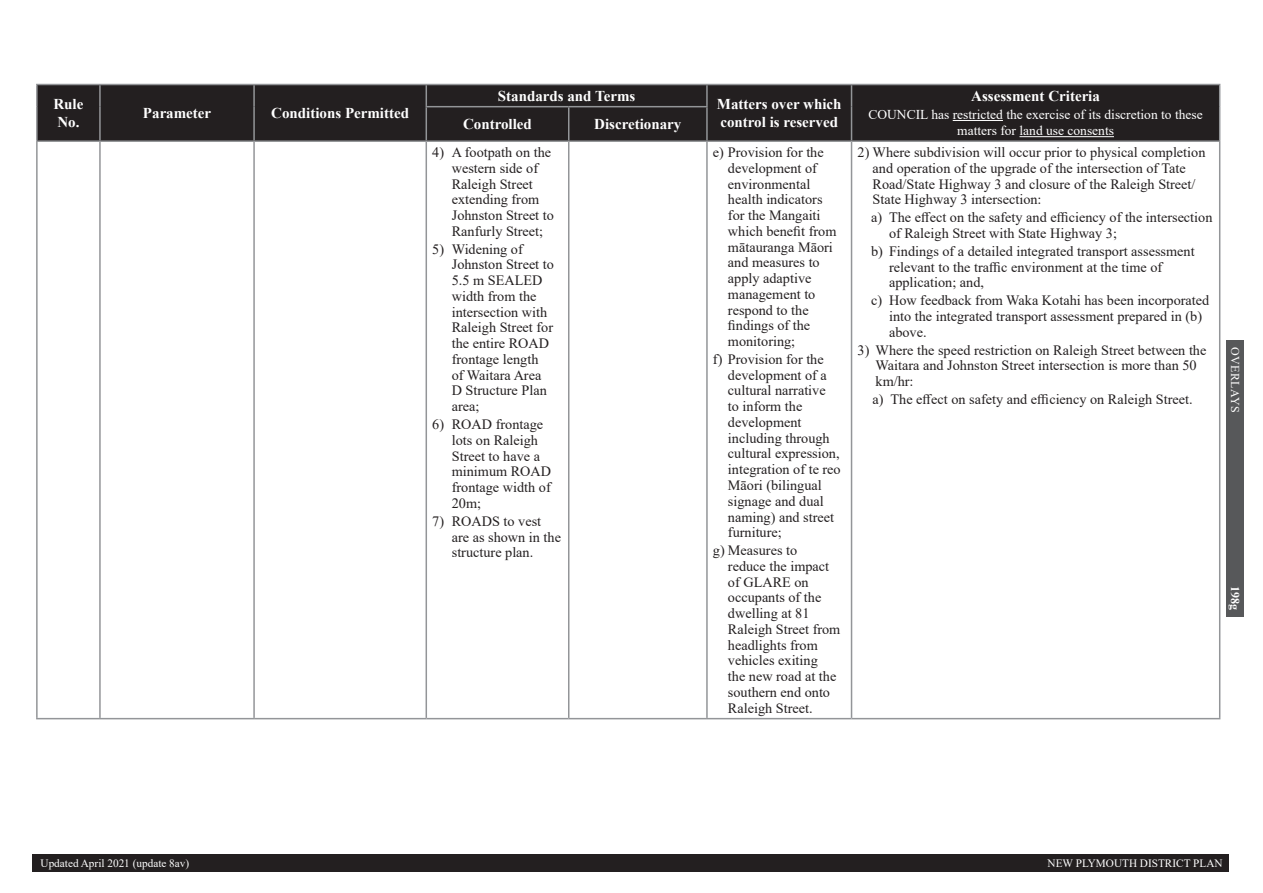
<style>
.page{position:relative;width:1263px;height:893px;background:#fff}
.page>*{position:absolute;margin:0;border:0;box-sizing:border-box;transform-origin:0 0}
.Table_text{font:700 15px/18px "Times New Roman";color:#fff}
._2__Assessment_crite{font:14.25px/15.8px "Times New Roman";color:#231f20}
.Rule_table_text_inde{font:14.25px/15.8px "Times New Roman";color:#231f20}
.Table_text-2{font:13.5px/16.2px "Times New Roman";color:#fff;text-align:center}
.t1{font:12px "Times New Roman";letter-spacing:.035em;color:#fff}
.t2{font:700 12px "Times New Roman";color:#fff}
.Body_Text{font:11.25px "Times New Roman";color:#fff}
</style>
<div class="page">
<div style="left:1227px;top:340px;width:17px;height:277px;background:#57585a"></div>
<div style="left:33px;top:855px;width:1196px;height:17px;background:#231f20"></div>
<div style="left:38px;top:85px;width:1181px;height:55px;background:#231f20"></div>
<hr style="left:36px;top:84px;width:64px;height:1px;background:#939598">
<hr style="left:36px;top:85px;width:2px;height:22px;background:#939598">
<hr style="left:100px;top:84px;width:154px;height:1px;background:#939598">
<hr style="left:99px;top:85px;width:2px;height:22px;background:#939598">
<hr style="left:254px;top:84px;width:172px;height:1px;background:#939598">
<hr style="left:253px;top:85px;width:2px;height:22px;background:#939598">
<hr style="left:426px;top:84px;width:143px;height:1px;background:#939598">
<hr style="left:425px;top:85px;width:2px;height:21px;background:#939598">
<hr style="left:569px;top:84px;width:138px;height:1px;background:#939598">
<hr style="left:707px;top:84px;width:144px;height:1px;background:#939598">
<hr style="left:706px;top:85px;width:2px;height:21px;background:#939598">
<hr style="left:851px;top:84px;width:369px;height:1px;background:#939598">
<svg style="left:851px;top:85px;width:1px;height:22px"></svg>
<svg style="left:1219px;top:85px;width:1px;height:22px"></svg>
<hr style="left:36px;top:107px;width:2px;height:33px;background:#939598">
<hr style="left:99px;top:107px;width:2px;height:33px;background:#939598">
<hr style="left:253px;top:107px;width:2px;height:33px;background:#939598">
<hr style="left:425px;top:106px;width:144px;height:1px;background:#939598">
<hr style="left:425px;top:107px;width:2px;height:33px;background:#939598">
<hr style="left:569px;top:106px;width:139px;height:1px;background:#939598">
<hr style="left:568px;top:107px;width:1px;height:33px;background:#939598">
<hr style="left:706px;top:107px;width:2px;height:33px;background:#939598">
<hr style="left:851px;top:107px;width:1px;height:33px;background:#939598">
<hr style="left:1219px;top:107px;width:1px;height:33px;background:#939598">
<hr style="left:569px;top:140px;width:138px;height:2px;background:#939598">
<hr style="left:707px;top:140px;width:144px;height:2px;background:#939598">
<hr style="left:706px;top:142px;width:2px;height:576px;background:#939598">
<hr style="left:851px;top:142px;width:1px;height:576px;background:#939598">
<hr style="left:707px;top:718px;width:144px;height:1px;background:#939598">
<hr style="left:99px;top:142px;width:2px;height:576px;background:#939598">
<hr style="left:253px;top:142px;width:2px;height:576px;background:#939598">
<hr style="left:425px;top:142px;width:2px;height:576px;background:#939598">
<hr style="left:568px;top:142px;width:1px;height:576px;background:#939598">
<hr style="left:100px;top:718px;width:154px;height:1px;background:#939598">
<hr style="left:254px;top:718px;width:172px;height:1px;background:#939598">
<hr style="left:426px;top:718px;width:143px;height:1px;background:#939598">
<hr style="left:569px;top:718px;width:138px;height:1px;background:#939598">
<hr style="left:851px;top:718px;width:369px;height:1px;background:#939598">
<hr style="left:36px;top:140px;width:64px;height:2px;background:#939598">
<hr style="left:100px;top:140px;width:154px;height:2px;background:#939598">
<hr style="left:254px;top:140px;width:172px;height:2px;background:#939598">
<hr style="left:426px;top:140px;width:143px;height:2px;background:#939598">
<hr style="left:851px;top:140px;width:369px;height:2px;background:#939598">
<hr style="left:1219px;top:142px;width:1px;height:576px;background:#939598">
<hr style="left:36px;top:142px;width:2px;height:576px;background:#939598">
<hr style="left:36px;top:718px;width:64px;height:1px;background:#939598">
<hr style="left:953px;top:120px;width:50px;height:1px;background:#fff">
<hr style="left:1019px;top:136px;width:95px;height:1px;background:#fff">
<p class="Table_text" style="left:53px;top:94px;width:31px">Rule<br>No.</p>
<p class="Table_text" style="left:143px;top:103px;width:70px">Parameter</p>
<p class="Table_text" style="left:271px;top:103px;width:139px">Conditions Permitted</p>
<p class="Table_text" style="left:498px;top:86px;width:139px">Standards and Terms</p>
<p class="Table_text" style="left:463px;top:115px;width:70px">Controlled</p>
<p class="Table_text" style="left:594px;top:115px;width:89px">Discretionary</p>
<p class="_2__Assessment_crite" style="left:452px;top:144px;width:104px;text-indent:-20px">4) A footpath on the western side of<br>Raleigh Street extending from<br>Johnston Street to<br>Ranfurly Street;</p>
<p class="_2__Assessment_crite" style="left:452px;top:241px;width:104px;text-indent:-20px">5) Widening of<br>Johnston Street to<br>5.5 m SEALED width from the intersection with<br>Raleigh Street for the entire ROAD frontage length<br>of Waitara Area<br>D Structure Plan area;</p>
<p class="_2__Assessment_crite" style="left:452px;top:416px;width:101px;text-indent:-20px">6) ROAD frontage lots on Raleigh<br>Street to have a minimum ROAD frontage width of<br>20m;</p>
<p class="_2__Assessment_crite" style="left:452px;top:513px;width:111px;text-indent:-20px">7) ROADS to vest are as shown in the structure plan.</p>
<p class="Table_text" style="left:717px;top:94px;width:126px">Matters over which control is reserved</p>
<p class="_2__Assessment_crite" style="left:728px;top:144px;width:110px;text-indent:-15px">e) Provision for the development of environmental health indicators for the Mangaiti which benefit from mātauranga Māori and measures to apply adaptive management to respond to the findings of the monitoring;</p>
<p class="_2__Assessment_crite" style="left:728px;top:351px;width:114px;text-indent:-15px">f) Provision for the development of a cultural narrative<br>to inform the development including through cultural expression, integration of te reo<br>Māori (bilingual signage and dual naming) and street furniture;</p>
<p class="_2__Assessment_crite" style="left:728px;top:542px;width:114px;text-indent:-15px">g) Measures to<br>reduce the impact of GLARE on occupants of the dwelling at 81<br>Raleigh Street from headlights from vehicles exiting<br>the new road at the southern end onto<br>Raleigh Street.</p>
<p class="Table_text" style="left:971px;top:86px;width:130px">Assessment Criteria</p>
<p class="Table_text-2" style="left:868px;top:106px;width:336px">COUNCIL has restricted the exercise of its discretion to these matters for land use consents</p>
<p class="Rule_table_text_inde" style="left:872px;top:144px;width:334px;text-indent:-15px">2) Where subdivision will occur prior to physical completion and operation of the upgrade of the intersection of Tate Road/State Highway 3 and closure of the Raleigh Street/ State Highway 3 intersection:</p>
<p class="Rule_table_text_inde" style="left:889px;top:209px;width:325px;text-indent:-18px">a) The effect on the safety and efficiency of the intersection of Raleigh Street with State Highway 3;</p>
<p class="Rule_table_text_inde" style="left:889px;top:243px;width:307px;text-indent:-18px">b) Findings of a detailed integrated transport assessment relevant to the traffic environment at the time of application; and,</p>
<p class="Rule_table_text_inde" style="left:889px;top:292px;width:322px;text-indent:-18px">c) How feedback from Waka Kotahi has been incorporated into the integrated transport assessment prepared in (b) above.</p>
<p class="Rule_table_text_inde" style="left:875px;top:341px;width:332px;text-indent:-18px">3) Where the speed restriction on Raleigh Street between the<br>Waitara and Johnston Street intersection is more than 50 km/hr:</p>
<p class="Rule_table_text_inde" style="left:872px;top:391px;width:322px">a) The effect on safety and efficiency on Raleigh Street.</p>
<p class="t1" style="left:1244px;top:347px;width:67px;rotate:90deg">OVERLAYS</p>
<p class="t2" style="left:1244px;top:586px;width:25px;rotate:90deg">198g</p>
<p class="Body_Text" style="left:41px;top:855px;width:150px">Updated April 2021 (update 8av)</p>
<p class="Body_Text" style="left:1047px;top:855px;width:177px">NEW PLYMOUTH DISTRICT PLAN</p>
</div>
